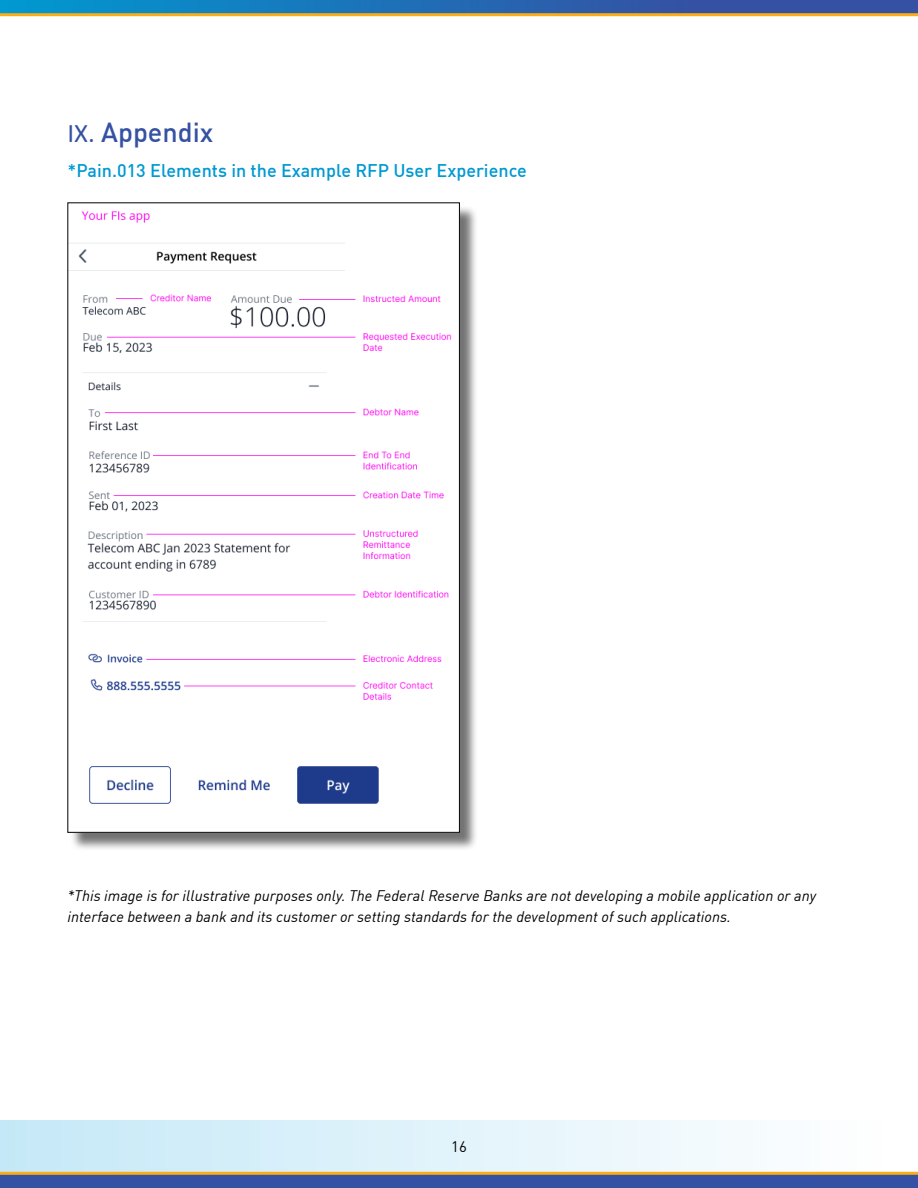
<style>
.page{position:relative;width:918px;height:1188px;background:#fff}
.page>*{position:absolute;margin:0;border:0;box-sizing:border-box;transform-origin:0 0}
.t1{font:500 27px "DINOT";color:#3551a3}
.t2{font:500 18px "DINOT";color:#0099d1}
.t3{font:italic 15px/21px "DINOT";color:#000}
.t4{font:15px "DINOT";color:#000}
.s1{font-family:"Calibri";font-weight:400}
</style>
<div class="page">
<div style="left:0;top:1120px;width:918px;height:58px;background:linear-gradient(to right,#c5e8f7,#fff)"></div>
<svg style="left:0;top:0;width:918px;height:13px"></svg>
<hr style="left:0;top:13px;width:918px;height:3px;background:#fbad18">
<div style="left:0;top:1173px;width:918px;height:15px;background:#3551a3"></div>
<hr style="left:0;top:1172px;width:918px;height:3px;background:#fbad18">
<div style="left:69px;top:205px;width:409px;height:646px;background:#000;opacity:.55"></div>
<img style="left:69px;top:205px;width:389px;height:626px">
<div style="left:74px;top:757px;width:329px;height:60px;background:#fff"></div>
<img style="left:89px;top:766px;width:290px;height:38px">
<h2 class="t1" style="left:68px;top:112px;width:148px"><span class="s1">IX.</span> Appendix</h2>
<h3 class="t2" style="left:68px;top:156px;width:461px">*Pain.013 Elements in the Example RFP User Experience</h3>
<p class="t3" style="left:68px;top:884px;width:750px">*This image is for illustrative purposes only. The Federal Reserve Banks are not developing a mobile application or any interface between a bank and its customer or setting standards for the development of such applications.</p>
<p class="t4" style="left:451px;top:1135px;width:17px">16</p>
</div>
